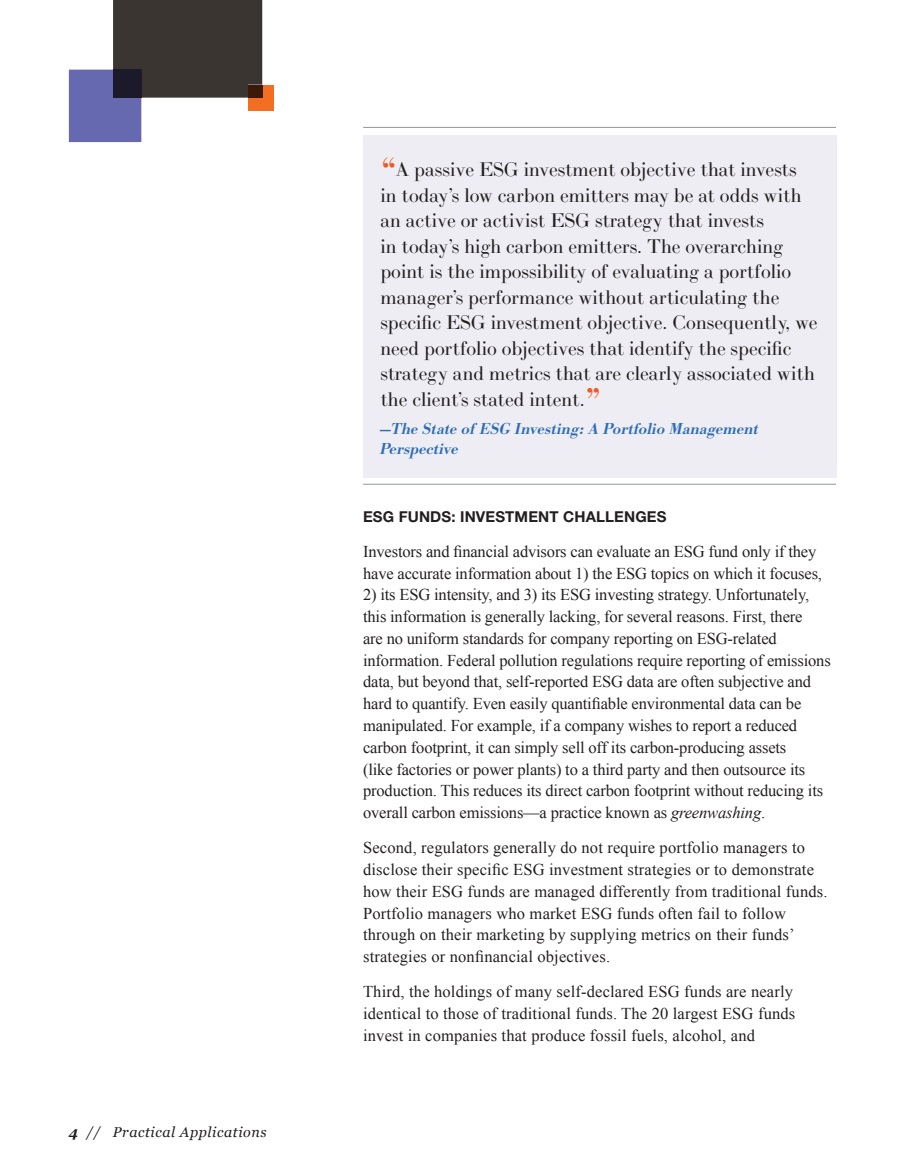
<style>
.page{position:relative;width:905px;height:1175px;background:#fff}
.page>*{position:absolute;margin:0;border:0;box-sizing:border-box;transform-origin:0 0}
.t1{font:19.5px/25.5px "LTC Bodoni 175 Pro";color:#231f20}
.t2{font:16.5px/21.8px "Times New Roman";letter-spacing:-.01em;color:#231f20}
.t3{font:16.5px/21.8px "Times New Roman";letter-spacing:.01em;color:#231f20}
.t4{font:italic 500 16.5px/19.5px "Bodoni URW";letter-spacing:.01em;color:#2d6cb5}
.t5{font:700 15px "Helvetica Neue LT Std";letter-spacing:.01em;color:#231f20}
.t6{font:italic 14.25px "Georgia";letter-spacing:.04em;color:#231f20}
.s1{font-weight:700}
.s2{font-size:42px;color:#f15921}
.s3{font-style:italic}
</style>
<div class="page">
<div style="left:248px;top:85px;width:26px;height:25px;background:#f36e21"></div>
<svg style="left:69px;top:0;width:193px;height:142px"></svg>
<div style="left:248px;top:85px;width:14px;height:13px;background:#3e1909"></div>
<div style="left:113px;top:70px;width:28px;height:28px;background:#1c192b"></div>
<div style="left:363px;top:136px;width:473px;height:342px;background:#ededf3"></div>
<hr style="left:363px;top:127px;width:473px;height:1px;background:#939598">
<hr style="left:363px;top:484px;width:473px;height:1px;background:#939598">
<p class="t6" style="left:69px;top:1121px;width:199px"><span class="s1">4</span> // Practical Applications</p>
<p class="t1" style="left:380px;top:157px;width:438px"><span class="s2">“</span>A passive ESG investment objective that invests in today’s low carbon emitters may be at odds with an active or activist ESG strategy that invests<br>in today’s high carbon emitters. The overarching point is the impossibility of evaluating a portfolio manager’s performance without articulating the specific ESG investment objective. Consequently, we need portfolio objectives that identify the specific strategy and metrics that are clearly associated with the client’s stated intent.<span class="s2">”</span></p>
<p class="t4" style="left:380px;top:419px;width:380px">—The State of ESG Investing: A Portfolio Management<br>Perspective</p>
<p class="t5" style="left:363px;top:507px;width:305px">ESG FUNDS: INVESTMENT CHALLENGES</p>
<p class="t2" style="left:363px;top:540px;width:460px">Investors and financial advisors can evaluate an ESG fund only if they have accurate information about 1) the ESG topics on which it focuses,</p>
<p class="t2" style="left:363px;top:584px;width:469px">2) its ESG intensity, and 3) its ESG investing strategy. Unfortunately, this information is generally lacking, for several reasons. First, there<br>are no uniform standards for company reporting on ESG-related information. Federal pollution regulations require reporting of emissions data, but beyond that, self-reported ESG data are often subjective and hard to quantify. Even easily quantifiable environmental data can be manipulated. For example, if a company wishes to report a reduced carbon footprint, it can simply sell off its carbon-producing assets<br>(like factories or power plants) to a third party and then outsource its production. This reduces its direct carbon footprint without reducing its overall carbon emissions—a practice known as <span class="s3">greenwashing</span>.</p>
<p class="t3" style="left:363px;top:836px;width:466px">Second, regulators generally do not require portfolio managers to disclose their specific ESG investment strategies or to demonstrate how their ESG funds are managed differently from traditional funds.<br>Portfolio managers who market ESG funds often fail to follow through on their marketing by supplying metrics on their funds’ strategies or nonfinancial objectives.</p>
<p class="t3" style="left:363px;top:980px;width:434px">Third, the holdings of many self-declared ESG funds are nearly identical to those of traditional funds. The 20 largest ESG funds invest in companies that produce fossil fuels, alcohol, and</p>
</div>
